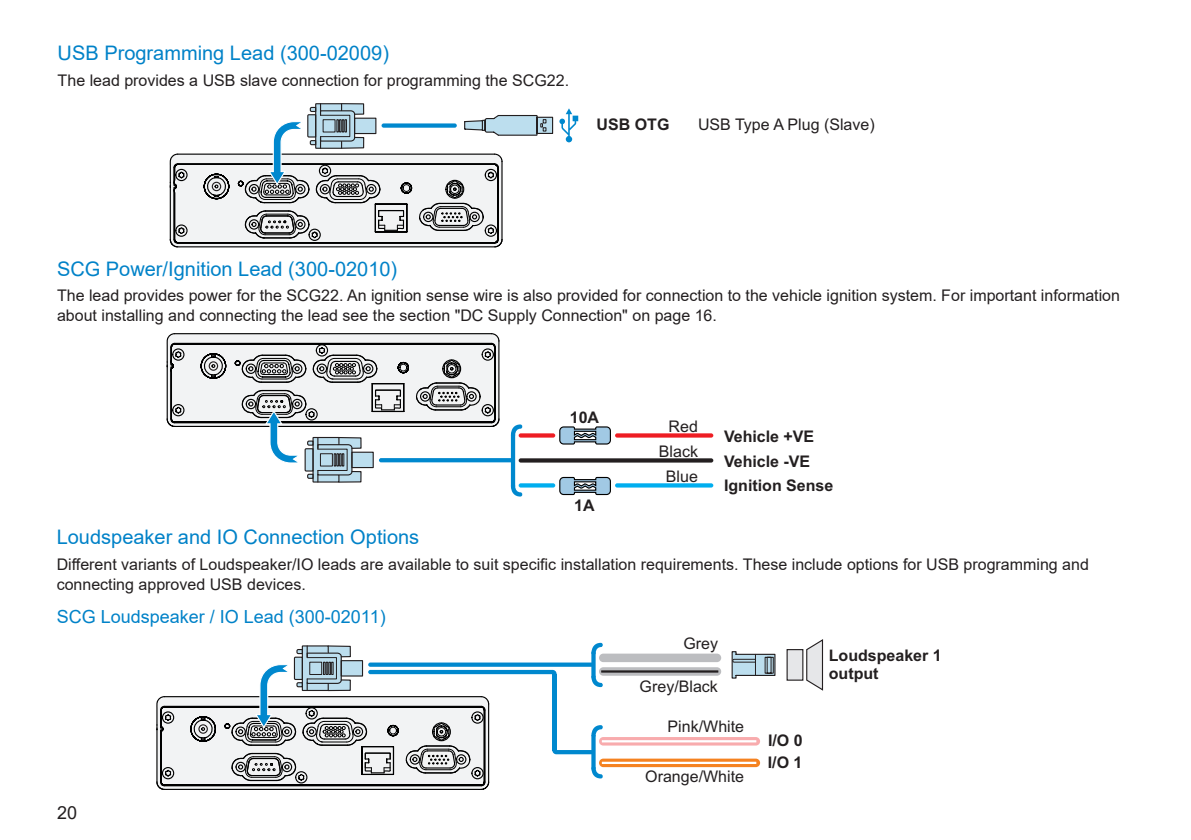
<style>
.page{position:relative;width:1191px;height:840px;background:#fff}
.page>*{position:absolute;margin:0;border:0;box-sizing:border-box;transform-origin:0 0}
.Heading2{font:20px "Arial";color:#0082c8}
.Heading3{font:18px "Arial";color:#0082c8}
.t1{font:18px "Arial";color:#231f20}
.Body{font:16px/20px "Arial";color:#231f20}
.t2{font:700 16px/21.8px "Arial";color:#231f20}
</style>
<div class="page">
<svg style="left:518px;top:483px;width:37px;height:4px"></svg>
<svg style="left:518px;top:458px;width:195px;height:4px"></svg>
<svg style="left:518px;top:433px;width:37px;height:4px"></svg>
<svg style="left:559px;top:426px;width:52px;height:19px"></svg>
<svg style="left:559px;top:476px;width:52px;height:19px"></svg>
<svg style="left:615px;top:433px;width:98px;height:4px"></svg>
<svg style="left:615px;top:483px;width:98px;height:4px"></svg>
<hr style="left:511px;top:433px;width:4px;height:55px;background:#0088ce;border-radius:2px">
<svg style="left:511px;top:424px;width:12px;height:12px"></svg>
<svg style="left:511px;top:484px;width:12px;height:12px"></svg>
<svg style="left:379px;top:458px;width:134px;height:4px"></svg>
<svg style="left:166px;top:333px;width:334px;height:150px"></svg>
<div style="left:786px;top:648px;width:17px;height:32px;background:#e6e7e9;border:1px solid #231f20"></div>
<svg style="left:806px;top:639px;width:17px;height:52px"></svg>
<svg style="left:156px;top:642px;width:620px;height:148px"></svg>
<svg style="left:169px;top:103px;width:409px;height:145px"></svg>
<p class="Heading2" style="left:58px;top:40px;width:333px">USB Programming Lead (300-02009)</p>
<p class="Body" style="left:58px;top:70px;width:513px">The lead provides a USB slave connection for programming the SCG22.</p>
<p class="t2" style="left:596px;top:114px;width:74px">USB OTG</p>
<p class="Body" style="left:698px;top:116px;width:178px">USB Type A Plug (Slave)</p>
<p class="Heading2" style="left:57px;top:255px;width:342px">SCG Power/Ignition Lead (300-02010)</p>
<p class="Body" style="left:57px;top:285px;width:1064px">The lead provides power for the SCG22. An ignition sense wire is also provided for connection to the vehicle ignition system. For important information about installing and connecting the lead see the section "DC Supply Connection" on page 16.</p>
<p class="t2" style="left:570px;top:406px;width:31px">10A</p>
<p class="t2" style="left:574px;top:494px;width:22px">1A</p>
<p class="Body" style="left:668px;top:418px;width:31px">Red</p>
<p class="Body" style="left:659px;top:442px;width:41px">Black</p>
<p class="Body" style="left:666px;top:467px;width:34px">Blue</p>
<p class="t2" style="left:724px;top:425px;width:92px">Vehicle +VE</p>
<p class="t2" style="left:724px;top:450px;width:88px">Vehicle -VE</p>
<p class="t2" style="left:724px;top:474px;width:111px">Ignition Sense</p>
<p class="Heading2" style="left:57px;top:522px;width:364px">Loudspeaker and IO Connection Options</p>
<p class="Body" style="left:57px;top:553px;width:1033px">Different variants of Loudspeaker/IO leads are available to suit specific installation requirements. These include options for USB programming and connecting approved USB devices.</p>
<p class="Heading3" style="left:57px;top:604px;width:330px">SCG Loudspeaker / IO Lead (300-02011)</p>
<p class="t1" style="left:57px;top:799px;width:22px">20</p>
<p class="Body" style="left:683px;top:634px;width:36px">Grey</p>
<p class="Body" style="left:639px;top:677px;width:80px">Grey/Black</p>
<p class="Body" style="left:667px;top:717px;width:78px">Pink/White</p>
<p class="Body" style="left:645px;top:767px;width:100px">Orange/White</p>
<p class="t2" style="left:768px;top:729px;width:36px">I/O 0<br>I/O 1</p>
<p class="t2" style="left:829px;top:646px;width:114px;line-height:17.8px">Loudspeaker 1 output</p>
</div>
